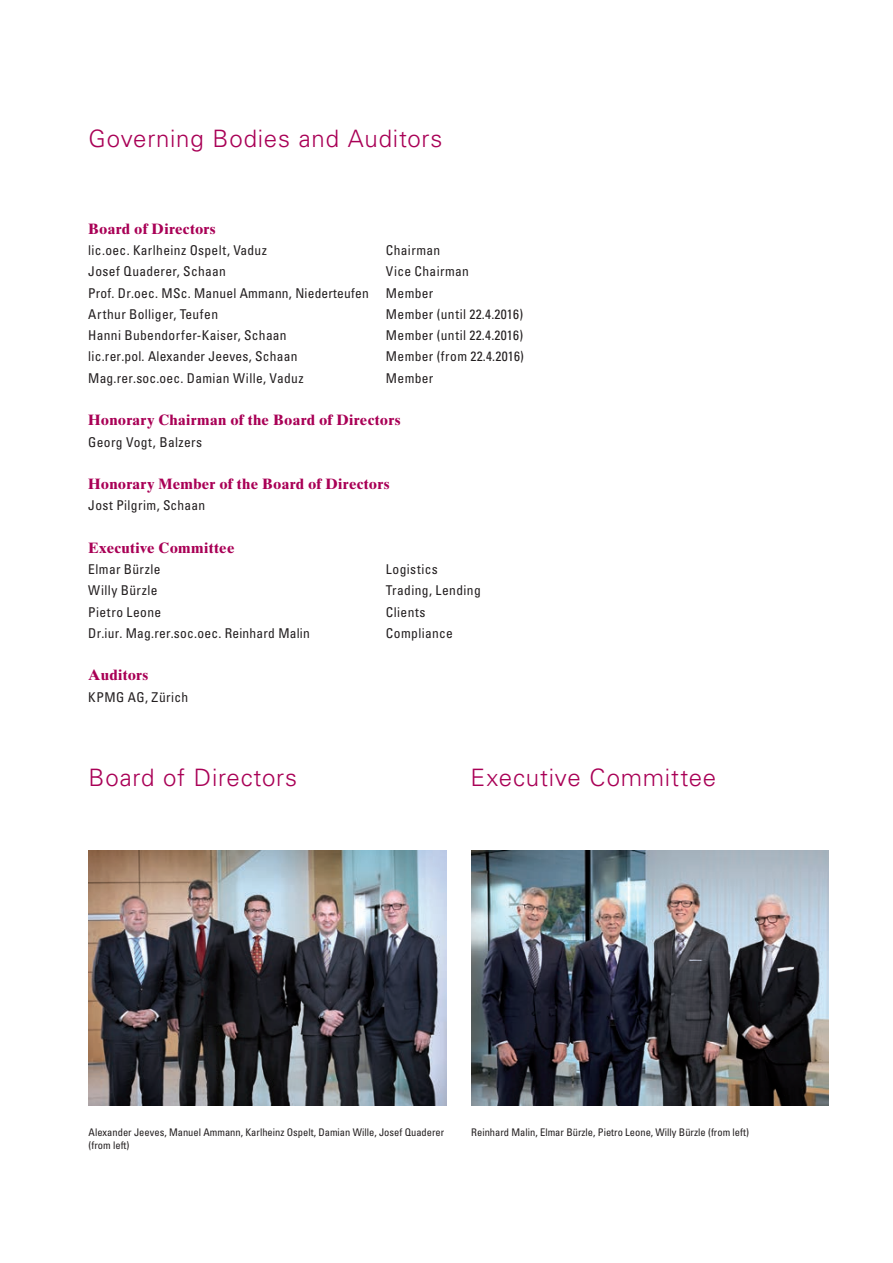
<style>
.page{position:relative;width:893px;height:1263px;background:#fff}
.page>*{position:absolute;margin:0;border:0;box-sizing:border-box;transform-origin:0 0}
.Haupttitel{font:300 24px "Univers";letter-spacing:.035em;color:#a90156}
.Tabelle_Titel{font:700 15px "Times Ten";letter-spacing:.02em;color:#a90156}
.Tabelle_normal{font:condensed 13.5px "Univers";letter-spacing:.025em;color:#231f20}
.Tabelle_Titel-2{font:condensed 13.5px "Univers";letter-spacing:.025em;color:#231f20}
.Bildlegende{font:condensed 10.5px/12.6px "Univers";color:#231f20}
</style>
<div class="page">
<img style="left:89px;top:851px;width:357px;height:254px">
<img style="left:471px;top:850px;width:357px;height:255px">
<p class="Haupttitel" style="left:89px;top:124px;width:355px">Governing Bodies and Auditors</p>
<p class="Tabelle_Titel" style="left:88px;top:220px;width:129px">Board of Directors</p>
<p class="Tabelle_Titel-2" style="left:88px;top:242px;width:180px">lic.oec. Karlheinz Ospelt, Vaduz</p>
<p class="Tabelle_Titel-2" style="left:386px;top:242px;width:56px">Chairman</p>
<p class="Tabelle_normal" style="left:88px;top:263px;width:139px">Josef Quaderer, Schaan</p>
<p class="Tabelle_normal" style="left:386px;top:263px;width:85px">Vice Chairman</p>
<p class="Tabelle_normal" style="left:88px;top:284px;width:282px">Prof. Dr.oec. MSc. Manuel Ammann, Niederteufen</p>
<p class="Tabelle_normal" style="left:386px;top:284px;width:49px">Member</p>
<p class="Tabelle_normal" style="left:88px;top:306px;width:131px">Arthur Bolliger, Teufen</p>
<p class="Tabelle_normal" style="left:386px;top:306px;width:139px">Member (until 22.4.2016)</p>
<p class="Tabelle_normal" style="left:88px;top:327px;width:200px">Hanni Bubendorfer-Kaiser, Schaan</p>
<p class="Tabelle_normal" style="left:386px;top:327px;width:139px">Member (until 22.4.2016)</p>
<p class="Tabelle_Titel-2" style="left:88px;top:348px;width:211px">lic.rer.pol. Alexander Jeeves, Schaan</p>
<p class="Tabelle_Titel-2" style="left:386px;top:348px;width:140px">Member (from 22.4.2016)</p>
<p class="Tabelle_normal" style="left:88px;top:369px;width:217px">Mag.rer.soc.oec. Damian Wille, Vaduz</p>
<p class="Tabelle_normal" style="left:386px;top:369px;width:49px">Member</p>
<p class="Tabelle_Titel" style="left:88px;top:411px;width:314px">Honorary Chairman of the Board of Directors</p>
<p class="Tabelle_Titel-2" style="left:88px;top:433px;width:116px">Georg Vogt, Balzers</p>
<p class="Tabelle_Titel" style="left:88px;top:475px;width:303px">Honorary Member of the Board of Directors</p>
<p class="Tabelle_Titel-2" style="left:88px;top:497px;width:118px">Jost Pilgrim, Schaan</p>
<p class="Tabelle_Titel" style="left:88px;top:538px;width:148px">Executive Committee</p>
<p class="Tabelle_normal" style="left:88px;top:561px;width:74px">Elmar Bürzle</p>
<p class="Tabelle_normal" style="left:386px;top:561px;width:53px">Logistics</p>
<p class="Tabelle_normal" style="left:88px;top:582px;width:71px">Willy Bürzle</p>
<p class="Tabelle_normal" style="left:386px;top:582px;width:96px">Trading, Lending</p>
<p class="Tabelle_normal" style="left:88px;top:603px;width:75px">Pietro Leone</p>
<p class="Tabelle_normal" style="left:386px;top:603px;width:41px">Clients</p>
<p class="Tabelle_normal" style="left:88px;top:624px;width:223px">Dr.iur. Mag.rer.soc.oec. Reinhard Malin</p>
<p class="Tabelle_normal" style="left:386px;top:624px;width:68px">Compliance</p>
<p class="Tabelle_Titel" style="left:88px;top:666px;width:62px">Auditors</p>
<p class="Tabelle_Titel-2" style="left:88px;top:688px;width:101px">KPMG AG, Zürich</p>
<p class="Haupttitel" style="left:89px;top:762px;width:210px">Board of Directors</p>
<p class="Haupttitel" style="left:471px;top:762px;width:247px">Executive Committee</p>
<p class="Bildlegende" style="left:89px;top:1126px;width:357px">Alexander Jeeves, Manuel Ammann, Karlheinz Ospelt, Damian Wille, Josef Quaderer (from left)</p>
<p class="Bildlegende" style="left:471px;top:1126px;width:279px">Reinhard Malin, Elmar Bürzle, Pietro Leone, Willy Bürzle (from left)</p>
</div>
